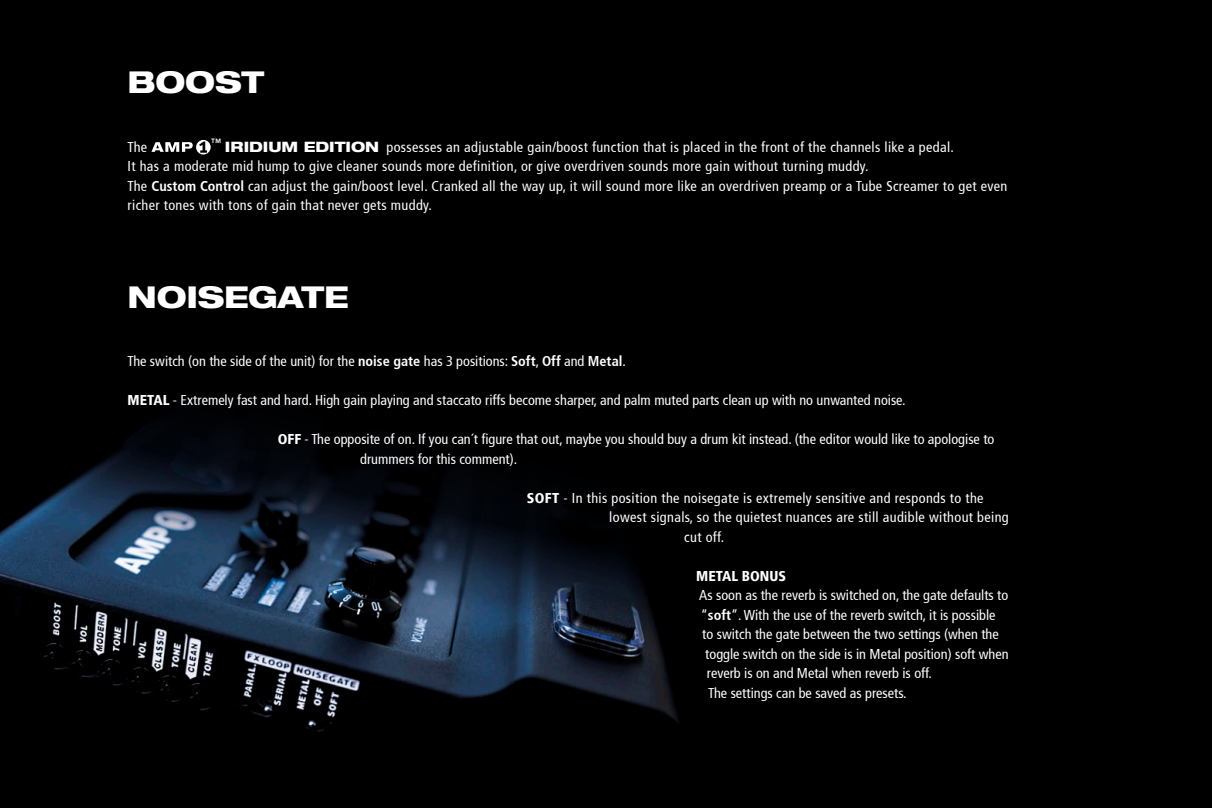
<style>
.page{position:relative;width:1212px;height:808px;background:#000}
.page>*{position:absolute;margin:0;border:0;box-sizing:border-box;transform-origin:0 0}
.t1{font:800 expanded 30px "Helvetica 83";letter-spacing:-.01em;color:#fff}
.t2{font:condensed 14.25px/19.5px "Frutiger 57";color:#fff}
.t3{font:condensed 14.25px/19.5px "Frutiger 57";letter-spacing:.025em;color:#fff}
.t4{font:900 condensed 14.25px "Frutiger 77";color:#fff}
.s1{font-family:"Helvetica 83";font-weight:800;font-stretch:expanded}
.s2{font-family:"Frutiger 67";font-weight:700}
.s3{font-family:"Frutiger 77";font-weight:900}
</style>
<div class="page">
<img style="left:0;top:331px;width:751px;height:477px">
<svg style="left:151px;top:140px;width:60px;height:15px"></svg>
<p class="t1" style="left:128px;top:63px;width:138px">BOOST</p>
<p class="t2" style="left:128px;top:137px;width:21px">The</p>
<p class="t3" style="left:211px;top:137px;width:745px"><sup>™</sup> <span class="s1">IRIDIUM EDITION</span> possesses an adjustable gain/boost function that is placed in the front of the channels like a pedal.</p>
<p class="t3" style="left:128px;top:156px;width:742px">It has a moderate mid hump to give cleaner sounds more definition, or give overdriven sounds more gain without turning muddy.</p>
<p class="t3" style="left:128px;top:176px;width:881px">The <span class="s2">Custom Control</span> can adjust the gain/boost level. Cranked all the way up, it will sound more like an overdriven preamp or a Tube Screamer to get even richer tones with tons of gain that never gets muddy.</p>
<p class="t1" style="left:128px;top:278px;width:222px">NOISEGATE</p>
<p class="t2" style="left:128px;top:351px;width:500px">The switch (on the side of the unit) for the <span class="s2">noise gate</span> has 3 positions: <span class="s2">Soft</span>, <span class="s2">Off</span> and <span class="s2">Metal</span>.</p>
<p class="t2" style="left:128px;top:390px;width:779px"><span class="s3">METAL</span> - Extremely fast and hard. High gain playing and staccato riffs become sharper, and palm muted parts clean up with no unwanted noise.</p>
<p class="t2" style="left:360px;top:429px;width:636px;text-indent:-82px"><span class="s3">OFF</span> - The opposite of on. If you can´t figure that out, maybe you should buy a drum kit instead. (the editor would like to apologise to drummers for this comment).</p>
<p class="t3" style="left:527px;top:488px;width:458px"><span class="s3">SOFT</span> - In this position the noisegate is extremely sensitive and responds to the</p>
<p class="t3" style="left:609px;top:507px;width:401px">lowest signals, so the quietest nuances are still audible without being</p>
<p class="t2" style="left:684px;top:527px;width:41px">cut off.</p>
<p class="t4" style="left:696px;top:567px;width:91px">METAL BONUS</p>
<p class="t2" style="left:699px;top:585px;width:311px">As soon as the reverb is switched on, the gate defaults to</p>
<p class="t2" style="left:701px;top:605px;width:296px">“<span class="s2">soft</span>”. With the use of the reverb switch, it is possible</p>
<p class="t2" style="left:702px;top:624px;width:298px">to switch the gate between the two settings (when the</p>
<p class="t2" style="left:705px;top:644px;width:305px">toggle switch on the side is in Metal position) soft when</p>
<p class="t2" style="left:707px;top:663px;width:226px">reverb is on and Metal when reverb is off.</p>
<p class="t2" style="left:708px;top:683px;width:200px">The settings can be saved as presets.</p>
</div>
